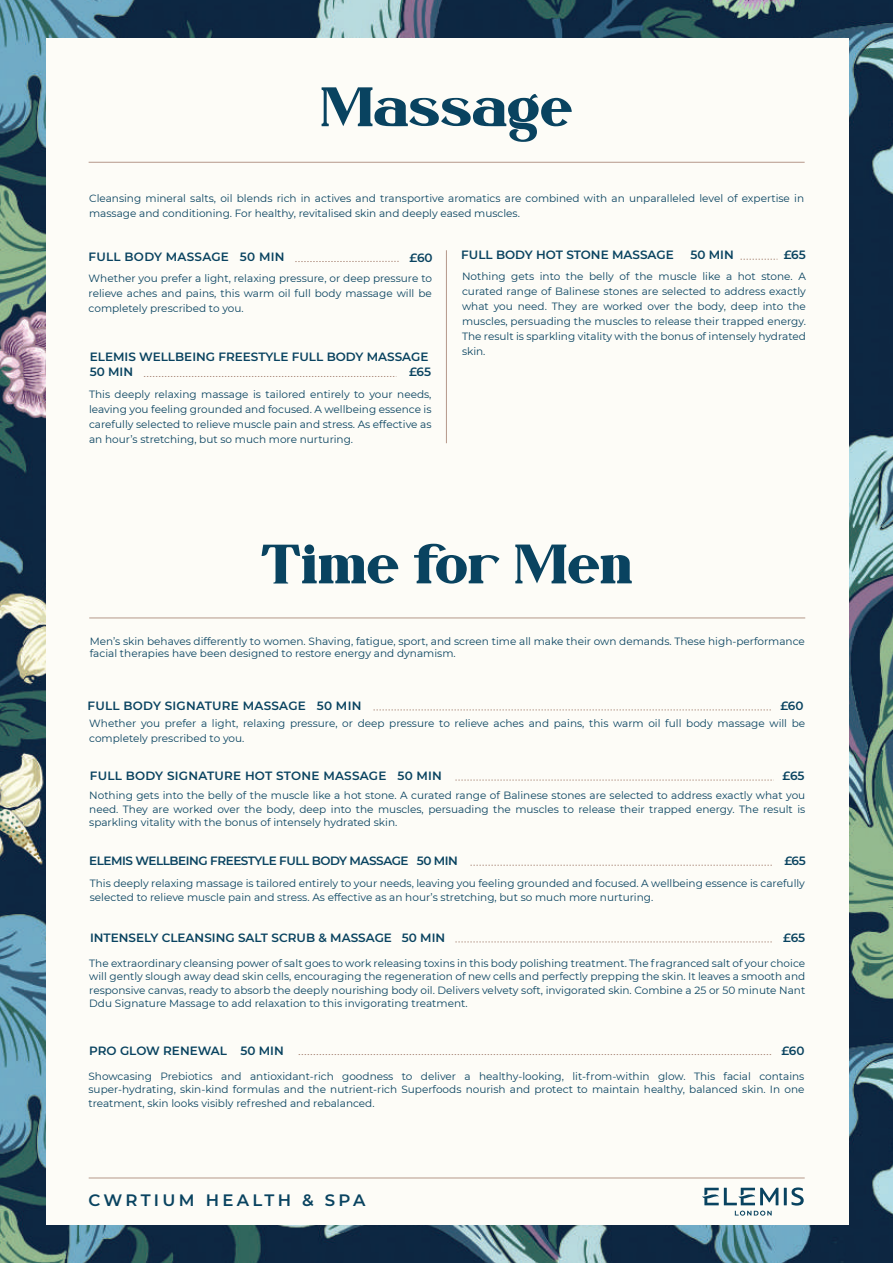
<style>
.page{position:relative;width:893px;height:1263px;background:#fff}
.page>*{position:absolute;margin:0;border:0;box-sizing:border-box;transform-origin:0 0}
.t1{font:700 55.5px "Fogie";color:#094360}
.t2{font:600 16.5px "Montserrat";letter-spacing:.2em;color:#094360}
.t3{font:600 12px/15px "Montserrat";color:#094360}
.t4{font:600 12px "Montserrat";letter-spacing:.02em;color:#094360}
.t5{font:600 12px "Montserrat";letter-spacing:-.035em;color:#094360}
.t6{font:10.5px/15px "Montserrat";color:#094360;text-align:justify}
</style>
<div class="page">
<img style="left:0;top:0;width:893px;height:1263px">
<div style="left:46px;top:38px;width:802px;height:1187px;background:#fdfcf7"></div>
<hr style="left:89px;top:1177px;width:716px;height:1px;background:#b5988a">
<hr style="left:89px;top:162px;width:716px;height:1px;background:#b5988a">
<hr style="left:446px;top:250px;width:1px;height:193px;background:#b5988a">
<svg style="left:702px;top:1187px;width:102px;height:29px"></svg>
<svg style="left:144px;top:376px;width:252px;height:1px"></svg>
<svg style="left:295px;top:261px;width:104px;height:1px"></svg>
<svg style="left:740px;top:259px;width:37px;height:1px"></svg>
<hr style="left:89px;top:618px;width:716px;height:1px;background:#b5988a">
<svg style="left:373px;top:709px;width:398px;height:1px"></svg>
<svg style="left:455px;top:780px;width:319px;height:1px"></svg>
<svg style="left:455px;top:941px;width:317px;height:1px"></svg>
<svg style="left:470px;top:865px;width:302px;height:1px"></svg>
<svg style="left:299px;top:1054px;width:472px;height:1px"></svg>
<h1 class="t1" style="left:320px;top:83px;width:254px">Massage</h1>
<p class="t6" style="left:89px;top:190px;width:716px">Cleansing mineral salts, oil blends rich in actives and transportive aromatics are combined with an unparalleled level of expertise in massage and conditioning. For healthy, revitalised skin and deeply eased muscles.</p>
<p class="t3" style="left:410px;top:249px;width:25px">£60</p>
<p class="t6" style="left:89px;top:270px;width:345px">Whether you prefer a light, relaxing pressure, or deep pressure to relieve aches and pains, this warm oil full body massage will be completely prescribed to you.</p>
<p class="t3" style="left:461px;top:247px;width:214px">FULL BODY HOT STONE MASSAGE</p>
<p class="t3" style="left:690px;top:247px;width:45px">50 MIN</p>
<p class="t3" style="left:784px;top:247px;width:23px">£65</p>
<p class="t4" style="left:89px;top:249px;width:197px">FULL BODY MASSAGE 50 MIN</p>
<p class="t6" style="left:462px;top:269px;width:345px">Nothing gets into the belly of the muscle like a hot stone. A curated range of Balinese stones are selected to address exactly what you need. They are worked over the body, deep into the muscles, persuading the muscles to release their trapped energy.<br>The result is sparkling vitality with the bonus of intensely hydrated skin.</p>
<p class="t3" style="left:90px;top:349px;width:340px">ELEMIS WELLBEING FREESTYLE FULL BODY MASSAGE<br>50 MIN</p>
<p class="t3" style="left:409px;top:364px;width:23px">£65</p>
<p class="t6" style="left:89px;top:387px;width:344px">This deeply relaxing massage is tailored entirely to your needs, leaving you feeling grounded and focused. A wellbeing essence is carefully selected to relieve muscle pain and stress. As effective as an hour’s stretching, but so much more nurturing.</p>
<h1 class="t1" style="left:260px;top:540px;width:374px">Time for Men</h1>
<p class="t6" style="left:90px;top:635px;width:717px;line-height:12px">Men’s skin behaves differently to women. Shaving, fatigue, sport, and screen time all make their own demands. These high-performance facial therapies have been designed to restore energy and dynamism.</p>
<p class="t4" style="left:88px;top:697px;width:275px">FULL BODY SIGNATURE MASSAGE 50 MIN</p>
<p class="t3" style="left:780px;top:698px;width:25px">£60</p>
<p class="t6" style="left:89px;top:716px;width:717px">Whether you prefer a light, relaxing pressure, or deep pressure to relieve aches and pains, this warm oil full body massage will be completely prescribed to you.</p>
<p class="t4" style="left:90px;top:767px;width:354px">FULL BODY SIGNATURE HOT STONE MASSAGE 50 MIN</p>
<p class="t3" style="left:782px;top:768px;width:23px">£65</p>
<p class="t6" style="left:89px;top:788px;width:718px;line-height:13.5px">Nothing gets into the belly of the muscle like a hot stone. A curated range of Balinese stones are selected to address exactly what you need. They are worked over the body, deep into the muscles, persuading the muscles to release their trapped energy. The result is sparkling vitality with the bonus of intensely hydrated skin.</p>
<p class="t5" style="left:89px;top:852px;width:370px">ELEMIS WELLBEING FREESTYLE FULL BODY MASSAGE 50 MIN</p>
<p class="t3" style="left:784px;top:853px;width:23px">£65</p>
<p class="t6" style="left:90px;top:876px;width:717px;line-height:13.5px">This deeply relaxing massage is tailored entirely to your needs, leaving you feeling grounded and focused. A wellbeing essence is carefully selected to relieve muscle pain and stress. As effective as an hour’s stretching, but so much more nurturing.</p>
<p class="t3" style="left:90px;top:930px;width:357px">INTENSELY CLEANSING SALT SCRUB &amp; MASSAGE 50 MIN</p>
<p class="t3" style="left:783px;top:930px;width:23px">£65</p>
<p class="t6" style="left:89px;top:956px;width:717px;line-height:13.5px">The extraordinary cleansing power of salt goes to work releasing toxins in this body polishing treatment. The fragranced salt of your choice will gently slough away dead skin cells, encouraging the regeneration of new cells and perfectly prepping the skin. It leaves a smooth and responsive canvas, ready to absorb the deeply nourishing body oil. Delivers velvety soft, invigorated skin. Combine a 25 or 50 minute Nant Ddu Signature Massage to add relaxation to this invigorating treatment.</p>
<p class="t3" style="left:89px;top:1042px;width:196px">PRO GLOW RENEWAL 50 MIN</p>
<p class="t3" style="left:781px;top:1042px;width:25px">£60</p>
<p class="t6" style="left:89px;top:1069px;width:717px;line-height:13.5px">Showcasing Prebiotics and antioxidant-rich goodness to deliver a healthy-looking, lit-from-within glow. This facial contains super-hydrating, skin-kind formulas and the nutrient-rich Superfoods nourish and protect to maintain healthy, balanced skin. In one treatment, skin looks visibly refreshed and rebalanced.</p>
<h2 class="t2" style="left:88px;top:1188px;width:279px">CWRTIUM HEALTH &amp; SPA</h2>
</div>
